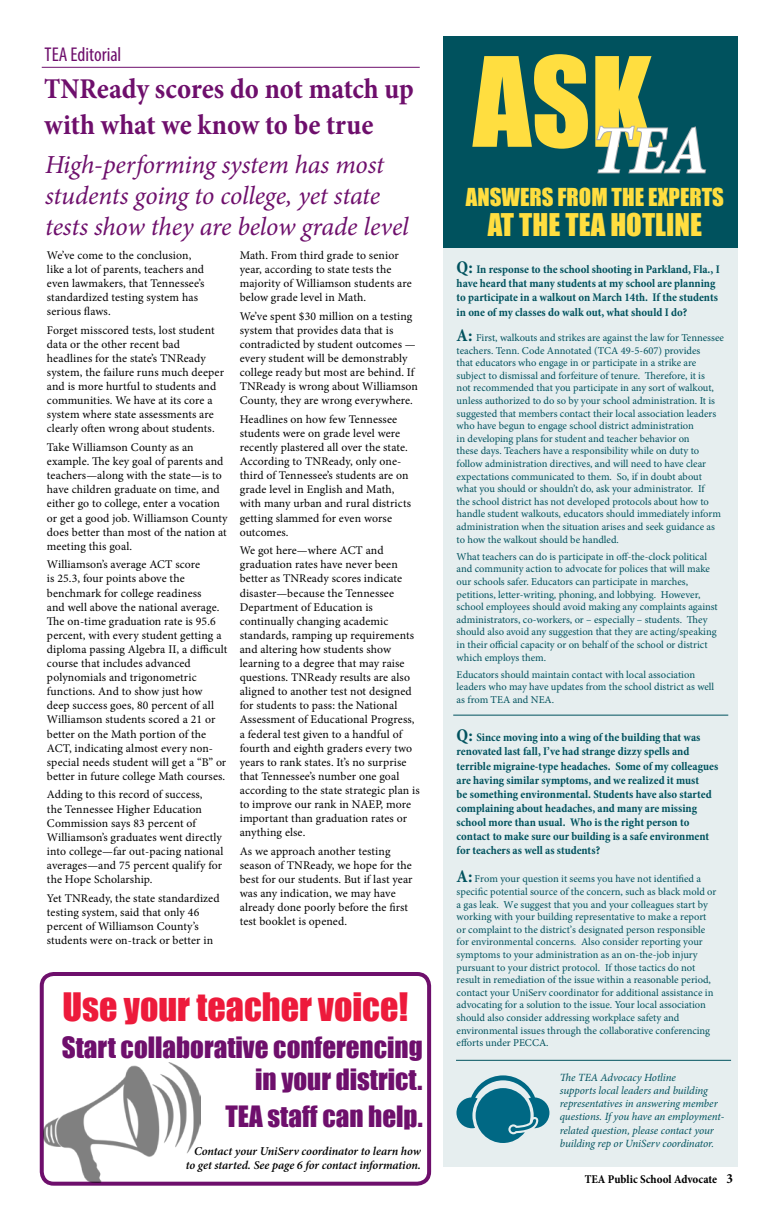
<style>
.page{position:relative;width:774px;height:1224px;background:#fff}
.page>*{position:absolute;margin:0;border:0;box-sizing:border-box;transform-origin:0 0}
.t1{font:114.8px "Impact";color:#ffde40}
.t2{font:36px "Impact";color:#ed1a3b}
.t3{font:700 condensed 29px/36px "Minion Pro";color:#6e0f6c}
.t4{font:28.8px "Impact";color:#ffde40}
.t5{font:27px/32.4px "Impact";color:#6e0f6c;text-align:right}
.t6{font:italic 26px/31px "Minion Pro";letter-spacing:-.01em;color:#6e0f6c}
.t7{font:22.8px "Impact";color:#ffde40}
.t8{font:condensed 20px "Myriad Pro";color:#6e0f6c}
.t9{font:italic 600 12px/14.4px "Minion Pro";letter-spacing:-.005em;color:#000;text-align:right}
.t10{font:700 condensed 12px "Minion Pro";color:#000}
.t11{font:11.8px/14.1px "Minion Pro";letter-spacing:.01em;color:#000}
.t12{font:700 condensed 11.8px/14.1px "Minion Pro";color:#00525e}
.t13{font:italic 11px/13.2px "Minion Pro";letter-spacing:-.01em;color:#00525e}
.t14{font:10.5px/12.6px "Minion Pro";color:#00525e}
.s1{font-size:18px}
.s2{font-weight:700;font-stretch:condensed;font-size:18px}
.s3{font-size:14px}
</style>
<div class="page">
<div style="left:444px;top:197px;width:294px;height:969px;background:#e6eeef"></div>
<div style="left:444px;top:36px;width:294px;height:212px;background:#00525e"></div>
<svg style="left:596px;top:125px;width:111px;height:49px"></svg>
<hr style="left:456px;top:1060px;width:275px;height:1px;background:#00525e">
<svg style="left:456px;top:1075px;width:93px;height:68px"></svg>
<hr style="left:453px;top:715px;width:275px;height:1px;background:#00525e">
<div style="left:40px;top:972px;width:391px;height:214px;border:4px solid #6e0f6c;border-radius:12px"></div>
<img style="left:43px;top:1062px;width:158px;height:121px">
<hr style="left:42px;top:67px;width:378px;height:1px;background:#6e0f6c">
<h3 class="t8" style="left:45px;top:42px;width:78px">TEA Editorial</h3>
<h3 class="t3" style="left:44px;top:71px;width:371px">TNReady scores do not match up with what we know to be true</h3>
<h3 class="t6" style="left:45px;top:149px;width:365px">High-performing system has most students going to college, yet state tests show they are below grade level</h3>
<p class="t11" style="left:47px;top:248px;width:159px">We’ve come to the conclusion, like a lot of parents, teachers and even lawmakers, that Tennessee’s standardized testing system has serious flaws.</p>
<p class="t11" style="left:47px;top:323px;width:179px">Forget misscored tests, lost student data or the other recent bad headlines for the state’s TNReady system, the failure runs much deeper and is more hurtful to students and communities. We have at its core a system where state assessments are clearly often wrong about students.</p>
<p class="t11" style="left:47px;top:440px;width:182px">Take Williamson County as an example. The key goal of parents and teachers—along with the state—is to have children graduate on time, and either go to college, enter a vocation or get a good job. Williamson County does better than most of the nation at meeting this goal.</p>
<p class="t11" style="left:47px;top:558px;width:182px">Williamson’s average ACT score<br>is 25.3, four points above the benchmark for college readiness<br>and well above the national average.<br>The on-time graduation rate is 95.6 percent, with every student getting a diploma passing Algebra II, a difficult course that includes advanced polynomials and trigonometric functions. And to show just how deep success goes, 80 percent of all Williamson students scored a 21 or better on the Math portion of the ACT, indicating almost every non&shy;special needs student will get a “B” or better in future college Math courses.</p>
<p class="t11" style="left:47px;top:788px;width:178px">Adding to this record of success,<br>the Tennessee Higher Education Commission says 83 percent of Williamson’s graduates went directly into college—far out-pacing national averages—and 75 percent qualify for the Hope Scholarship.</p>
<p class="t11" style="left:47px;top:891px;width:174px">Yet TNReady, the state standardized testing system, said that only 46 percent of Williamson County’s students were on-track or better in</p>
<p class="t11" style="left:240px;top:248px;width:174px">Math. From third grade to senior year, according to state tests the majority of Williamson students are below grade level in Math.</p>
<p class="t11" style="left:240px;top:309px;width:180px">We’ve spent $30 million on a testing system that provides data that is contradicted by student outcomes — every student will be demonstrably college ready but most are behind. If TNReady is wrong about Williamson County, they are wrong everywhere.</p>
<p class="t11" style="left:240px;top:412px;width:173px">Headlines on how few Tennessee students were on grade level were recently plastered all over the state.<br>According to TNReady, only one&shy;third of Tennessee’s students are on grade level in English and Math, with many urban and rural districts getting slammed for even worse outcomes.</p>
<p class="t11" style="left:240px;top:543px;width:182px">We got here—where ACT and graduation rates have never been better as TNReady scores indicate disaster—because the Tennessee Department of Education is continually changing academic standards, ramping up requirements and altering how students show learning to a degree that may raise questions. TNReady results are also aligned to another test not designed for students to pass: the National Assessment of Educational Progress, a federal test given to a handful of fourth and eighth graders every two years to rank states. It’s no surprise that Tennessee’s number one goal according to the state strategic plan is to improve our rank in NAEP, more important than graduation rates or anything else.</p>
<p class="t11" style="left:240px;top:844px;width:174px">As we approach another testing season of TNReady, we hope for the best for our students. But if last year was any indication, we may have already done poorly before the first test booklet is opened.</p>
<h2 class="t2" style="left:63px;top:979px;width:347px">Use your teacher voice!</h2>
<h3 class="t5" style="left:62px;top:1030px;width:362px">Start collaborative conferencing in your district.</h3>
<h3 class="t5" style="left:225px;top:1100px;width:199px">TEA staff can help.</h3>
<p class="t9" style="left:186px;top:1144px;width:237px">Contact your UniServ coordinator to learn how to get started. See page 6 for contact information.</p>
<h1 class="t1" style="left:473px;top:13px;width:236px">ASK<sub>TEA</sub></h1>
<h3 class="t7" style="left:466px;top:179px;width:260px">ANSWERS FROM THE EXPERTS</h3>
<h3 class="t4" style="left:488px;top:202px;width:216px">AT THE TEA HOTLINE</h3>
<p class="t12" style="left:457px;top:262px;width:265px"><span class="s1">Q:</span> In response to the school shooting in Parkland, Fla., I have heard that many students at my school are planning to participate in a walkout on March 14th. If the students in one of my classes do walk out, what should I do?</p>
<p class="t14" style="left:457px;top:331px;width:269px"><span class="s2">A:</span> First, walkouts and strikes are against the law for Tennessee teachers. Tenn. Code Annotated (TCA 49-5-607) provides<br>that educators who engage in or participate in a strike are subject to dismissal and forfeiture of tenure. Therefore, it is<br>not recommended that you participate in any sort of walkout, unless authorized to do so by your school administration. It is suggested that members contact their local association leaders who have begun to engage school district administration<br>in developing plans for student and teacher behavior on<br>these days. Teachers have a responsibility while on duty to follow administration directives, and will need to have clear expectations communicated to them. So, if in doubt about what you should or shouldn’t do, ask your administrator. If<br>the school district has not developed protocols about how to handle student walkouts, educators should immediately inform administration when the situation arises and seek guidance as to how the walkout should be handled.</p>
<p class="t14" style="left:457px;top:550px;width:263px">What teachers can do is participate in off-the-clock political and community action to advocate for polices that will make our schools safer. Educators can participate in marches, petitions, letter-writing, phoning, and lobbying. However, school employees should avoid making any complaints against administrators, co-workers, or – especially – students. They should also avoid any suggestion that they are acting/speaking in their official capacity or on behalf of the school or district which employs them.</p>
<p class="t14" style="left:457px;top:668px;width:259px">Educators should maintain contact with local association leaders who may have updates from the school district as well as from TEA and NEA.</p>
<p class="t12" style="left:457px;top:730px;width:263px"><span class="s1">Q:</span> Since moving into a wing of the building that was renovated last fall, I’ve had strange dizzy spells and terrible migraine-type headaches. Some of my colleagues are having similar symptoms, and we realized it must<br>be something environmental. Students have also started complaining about headaches, and many are missing school more than usual. Who is the right person to contact to make sure our building is a safe environment for teachers as well as students?</p>
<p class="t14" style="left:457px;top:873px;width:261px"><span class="s2">A:</span> From your question it seems you have not identified a specific potential source of the concern, such as black mold or a gas leak. We suggest that you and your colleagues start by working with your building representative to make a report or complaint to the district’s designated person responsible for environmental concerns. Also consider reporting your symptoms to your administration as an on-the-job injury pursuant to your district protocol. If those tactics do not result in remediation of the issue within a reasonable period, contact your UniServ coordinator for additional assistance in advocating for a solution to the issue. Your local association should also consider addressing workplace safety and environmental issues through the collaborative conferencing efforts under PECCA.</p>
<p class="t13" style="left:560px;top:1071px;width:166px">The TEA Advocacy Hotline<br>supports local leaders and building representatives in answering member questions. If you have an employment&shy;related question, please contact your building rep or UniServ coordinator.</p>
<p class="t10" style="left:585px;top:1171px;width:150px">TEA Public School Advocate <span class="s3">3</span></p>
</div>
